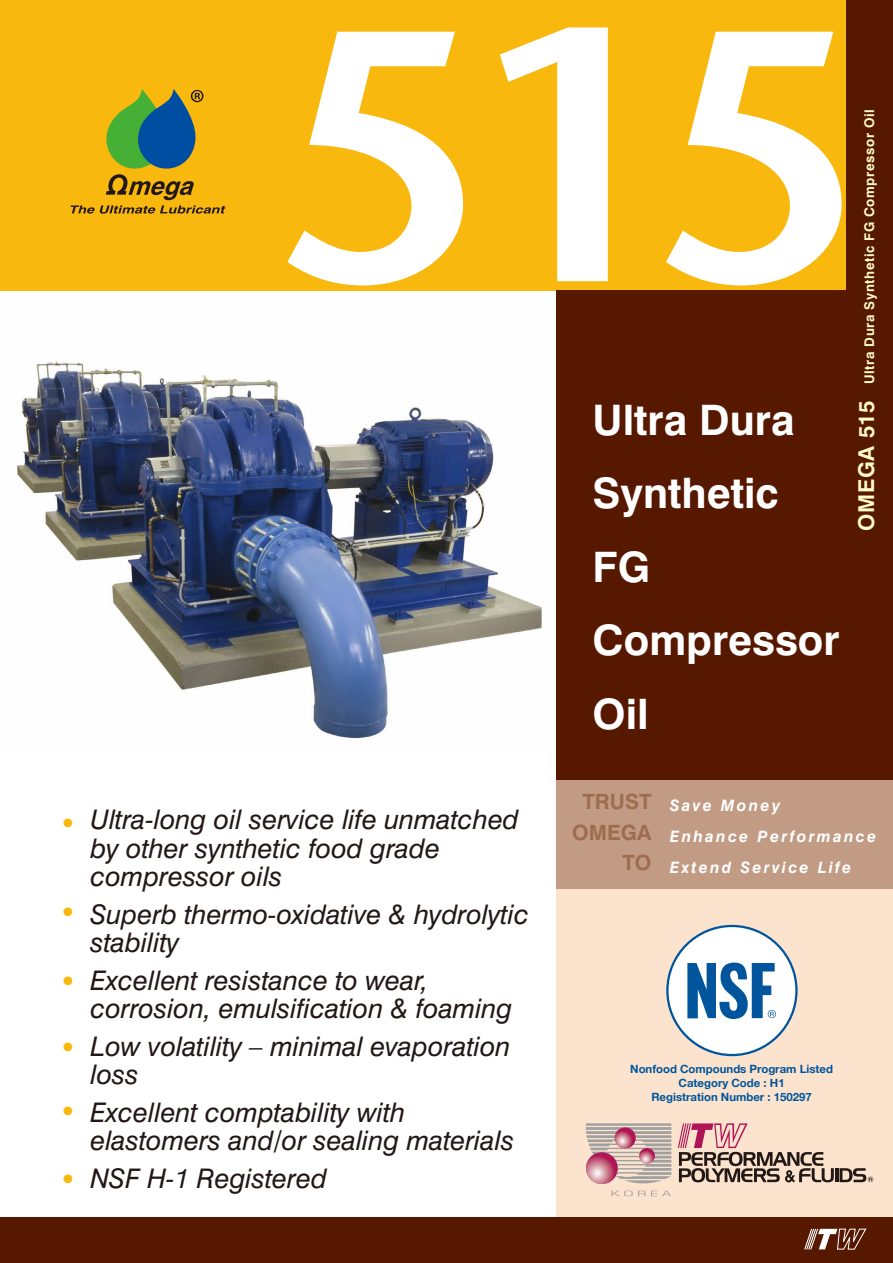
<style>
.page{position:relative;width:893px;height:1263px;background:#fff}
.page>*{position:absolute;margin:0;border:0;box-sizing:border-box;transform-origin:0 0}
.t1{font:600 356.4px "Stone Sans";color:#fff}
.t2{font:700 42px/73.5px "Swiss 721 BT";color:#fff}
.t3{font:italic 30px/64.5px "Swiss 721 BT";color:#f9b80e}
.t4{font:italic 27px/28.5px "Swiss 721 BT";color:#221815}
.t5{font:700 21px/30px "Swiss 721 BT";color:#9e6c4f;text-align:right}
.t6{font:italic 700 15.75px/30.8px "Swiss 721 BT";letter-spacing:.145em;color:#fff}
.t7{font:700 13.35px "Swiss 721 BT";letter-spacing:.045em;color:#fffbc7}
.t8{font:700 11.4px/13.6px "Helvetica Neue";color:#00559d;text-align:center}
.s1{font-size:21.9px}
</style>
<div class="page">
<img style="left:17px;top:361px;width:525px;height:378px">
<div style="left:0;top:0;width:893px;height:291px;background:#f9b80e"></div>
<div style="left:556px;top:668px;width:337px;height:595px;background:#fce3cd"></div>
<div style="left:556px;top:780px;width:337px;height:109px;background:#c19b83"></div>
<div style="left:846px;top:0;width:47px;height:677px;background:#571800"></div>
<div style="left:0;top:1217px;width:893px;height:46px;background:#571800"></div>
<div style="left:556px;top:291px;width:337px;height:489px;background:#571800"></div>
<svg style="left:804px;top:1228px;width:62px;height:21px"></svg>
<div style="left:667px;top:926px;width:129px;height:129px;background:#fff;border-radius:50%"></div>
<svg style="left:687px;top:962px;width:89px;height:57px"></svg>
<svg style="left:585px;top:1123px;width:86px;height:73px"></svg>
<svg style="left:678px;top:1123px;width:195px;height:59px"></svg>
<svg style="left:71px;top:89px;width:155px;height:125px"></svg>
<h1 class="t1" style="left:277px;top:-65px;width:585px">515</h1>
<h2 class="t2" style="left:593px;top:383px;width:248px">Ultra Dura<br>Synthetic<br>FG<br>Compressor<br>Oil</h2>
<p class="t7" style="left:861px;top:531px;width:423px;rotate:-90deg"><span class="s1">OMEGA 515</span> Ultra Dura Synthetic FG Compressor Oil</p>
<p class="t3" style="left:59px;top:791px;width:19px">•</p>
<p class="t3" style="left:59px;top:879px;width:19px">•</p>
<p class="t3" style="left:59px;top:948px;width:19px">•</p>
<p class="t3" style="left:59px;top:1014px;width:19px">• •</p>
<p class="t3" style="left:59px;top:1146px;width:19px">•</p>
<p class="t4" style="left:90px;top:805px;width:430px">Ultra-long oil service life unmatched by other synthetic food grade compressor oils</p>
<p class="t4" style="left:90px;top:899px;width:440px">Superb thermo-oxidative &amp; hydrolytic stability</p>
<p class="t4" style="left:90px;top:965px;width:423px">Excellent resistance to wear, corrosion, emulsification &amp; foaming</p>
<p class="t4" style="left:90px;top:1032px;width:422px">Low volatility – minimal evaporation loss</p>
<p class="t4" style="left:90px;top:1098px;width:425px">Excellent comptability with elastomers and/or sealing materials</p>
<p class="t4" style="left:90px;top:1164px;width:238px">NSF H-1 Registered</p>
<p class="t5" style="left:572px;top:787px;width:81px">TRUST<br>OMEGA<br>TO</p>
<p class="t6" style="left:670px;top:790px;width:208px">Save Money<br>Enhance Performance<br>Extend Service Life</p>
<p class="t8" style="left:630px;top:1062px;width:204px">Nonfood Compounds Program Listed<br>Category Code : H1<br>Registration Number : 150297</p>
</div>
